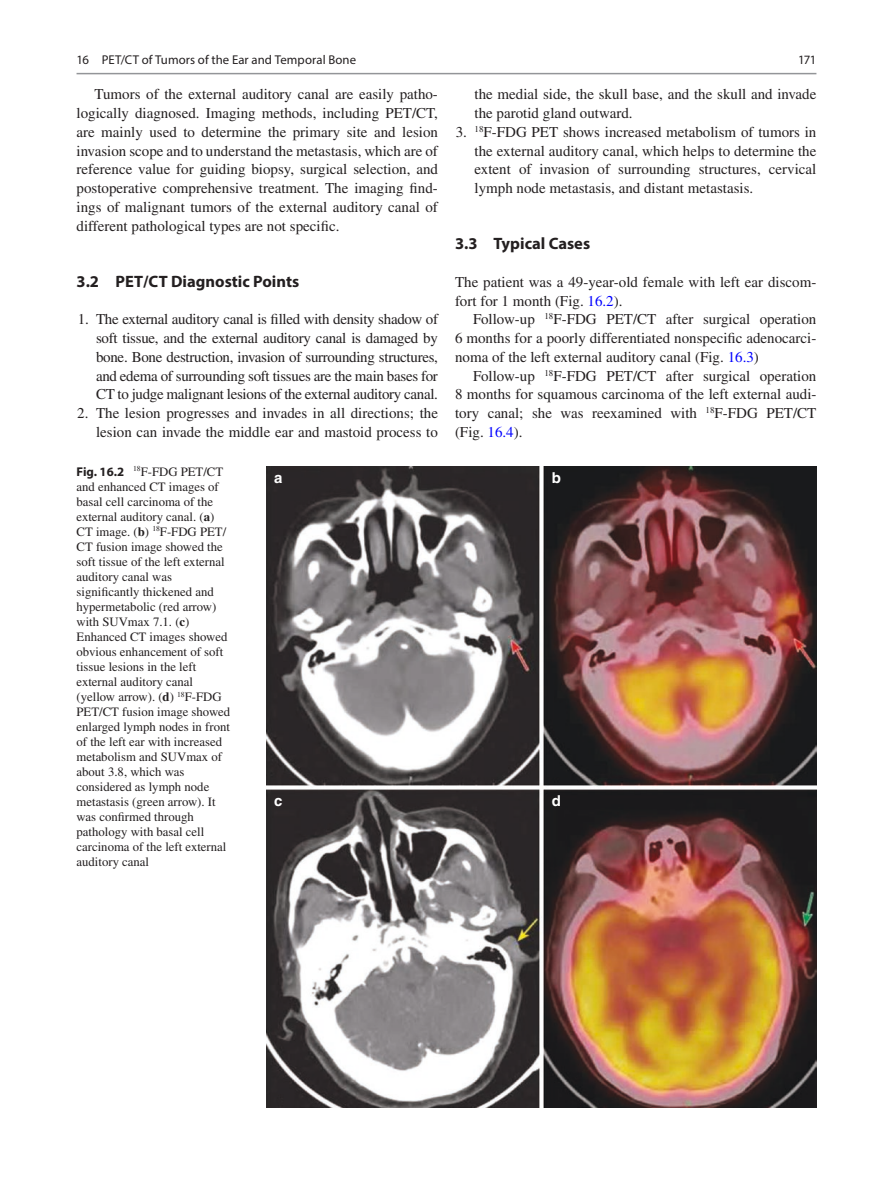
<style>
.page{position:relative;width:893px;height:1187px;background:#fff}
.page>*{position:absolute;margin:0;border:0;box-sizing:border-box;transform-origin:0 0}
._2_hd{font:700 16.5px "Myriad Pro";color:#231f20}
.Text{font:15px/18.8px "Times LT Std";color:#231f20;text-align:justify}
.Text_flush{font:15px/18.8px "Times LT Std";color:#231f20}
.t1{font:15px "Helvetica Bold 2";color:#fff}
.t2{font:12.75px/15px "Times LT Std";color:#231f20}
.t3{font:12.75px "Myriad Pro";letter-spacing:.01em;color:#231f20}
.s1{color:#00f}
.s2{font-family:"Myriad Pro";font-weight:700}
.s3{font-weight:700}
</style>
<div class="page">
<img style="left:266px;top:466px;width:550px;height:640px">
<hr style="left:77px;top:73px;width:739px;height:1px;background:#939598">
<p class="t3" style="left:77px;top:52px;width:281px">16 PET/CT of Tumors of the Ear and Temporal Bone</p>
<p class="Text" style="left:77px;top:85px;width:363px;text-indent:18px">Tumors of the external auditory canal are easily patho&shy;logically diagnosed. Imaging methods, including PET/CT, are mainly used to determine the primary site and lesion invasion scope and to understand the metastasis, which are of reference value for guiding biopsy, surgical selection, and postoperative comprehensive treatment. The imaging find&shy;ings of malignant tumors of the external auditory canal of different pathological types are not specific.</p>
<h3 class="_2_hd" style="left:77px;top:270px;width:224px">3.2 PET/CT Diagnostic Points</h3>
<p class="Text" style="left:96px;top:310px;width:343px;text-indent:-18px">1. The external auditory canal is filled with density shadow of soft tissue, and the external auditory canal is damaged by bone. Bone destruction, invasion of surrounding structures, and edema of surrounding soft tissues are the main bases for CT to judge malignant lesions of the external auditory canal.</p>
<p class="Text" style="left:77px;top:404px;width:362px;text-align:right">2. The lesion progresses and invades in all directions; the lesion can invade the middle ear and mastoid process to</p>
<p class="t3" style="left:798px;top:52px;width:20px">171</p>
<p class="Text" style="left:474px;top:85px;width:343px">the medial side, the skull base, and the skull and invade the parotid gland outward.</p>
<p class="Text" style="left:474px;top:122px;width:343px;text-indent:-19px">3. <sup>18</sup>F-FDG PET shows increased metabolism of tumors in the external auditory canal, which helps to determine the extent of invasion of surrounding structures, cervical lymph node metastasis, and distant metastasis.</p>
<h3 class="_2_hd" style="left:455px;top:233px;width:137px">3.3 Typical Cases</h3>
<p class="Text_flush" style="left:455px;top:272px;width:363px">The patient was a 49-year-old female with left ear discom&shy;fort for 1 month (Fig. <span class="s1">16.2</span>).</p>
<p class="Text" style="left:455px;top:310px;width:363px;text-indent:18px">Follow-up <sup>18</sup>F-FDG PET/CT after surgical operation 6 months for a poorly differentiated nonspecific adenocarci&shy;noma of the left external auditory canal (Fig. <span class="s1">16.3</span>)</p>
<p class="Text" style="left:455px;top:366px;width:363px;text-indent:18px">Follow-up <sup>18</sup>F-FDG PET/CT after surgical operation 8 months for squamous carcinoma of the left external audi&shy;tory canal; she was reexamined with <sup>18</sup>F-FDG PET/CT (Fig. <span class="s1">16.4</span>).</p>
<p class="t2" style="left:77px;top:464px;width:155px"><span class="s2">Fig. 16.2</span> <sup>18</sup>F-FDG PET/CT and enhanced CT images of basal cell carcinoma of the external auditory canal. (<span class="s3">a</span>)<br>CT image. (<span class="s3">b</span>) <sup>18</sup>F-FDG PET/<br>CT fusion image showed the soft tissue of the left external auditory canal was significantly thickened and hypermetabolic (red arrow) with SUVmax 7.1. (<span class="s3">c</span>)<br>Enhanced CT images showed obvious enhancement of soft tissue lesions in the left external auditory canal (yellow arrow). (<span class="s3">d</span>) <sup>18</sup>F-FDG<br>PET/CT fusion image showed enlarged lymph nodes in front of the left ear with increased metabolism and SUVmax of about 3.8, which was considered as lymph node metastasis (green arrow). It was confirmed through pathology with basal cell carcinoma of the left external auditory canal</p>
<p class="t1" style="left:274px;top:468px;width:10px">a</p>
<p class="t1" style="left:552px;top:468px;width:11px">b</p>
<p class="t1" style="left:274px;top:791px;width:10px">c</p>
<p class="t1" style="left:552px;top:791px;width:11px">d</p>
</div>
